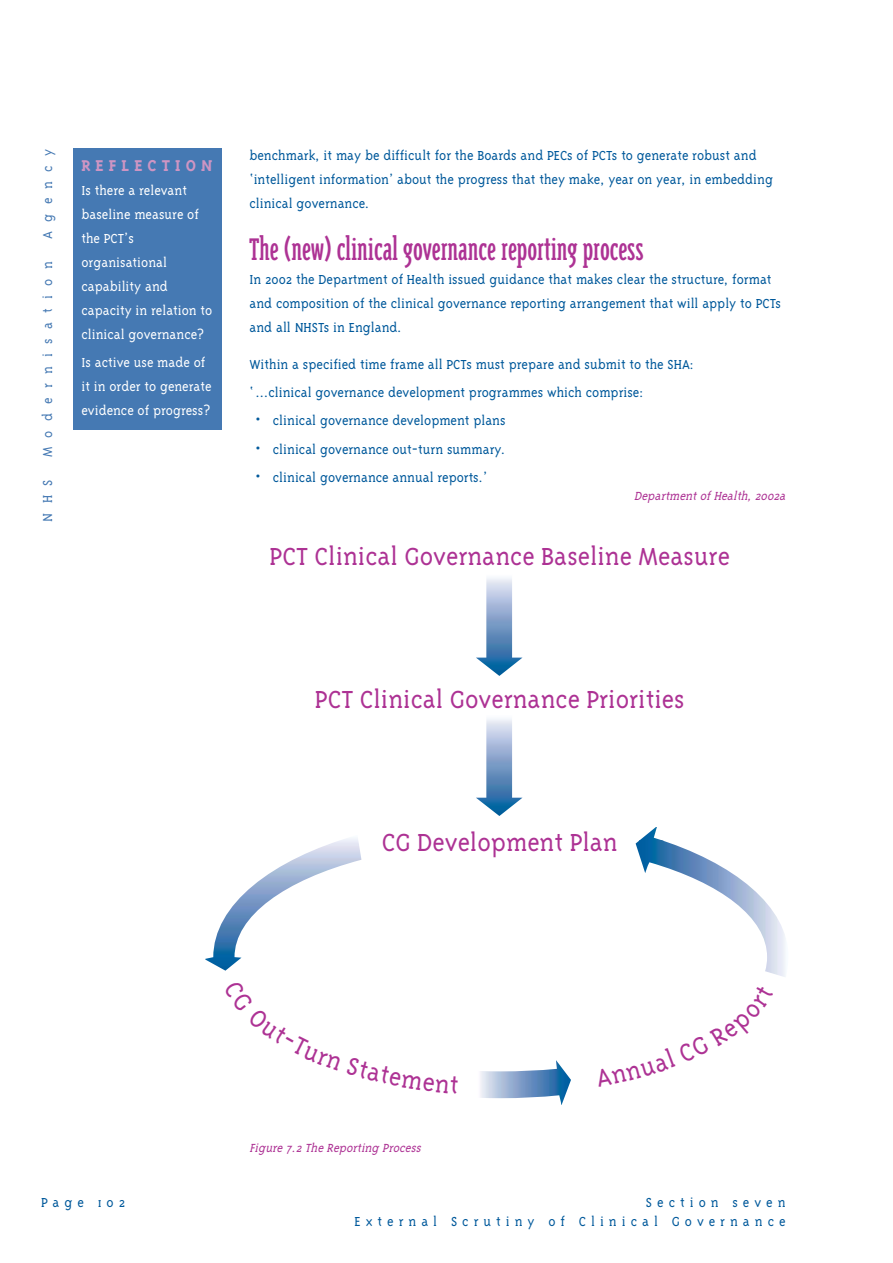
<style>
.page{position:relative;width:893px;height:1263px;background:#fff}
.page>*{position:absolute;margin:0;border:0;box-sizing:border-box;transform-origin:0 0}
.t1{font:36px "Triplex Cond Serif";color:#ad3294}
.t2{font:300 28.35px "Triplex Serif";color:#ad3294}
.t3{font:700 18px "Triplex Serif";letter-spacing:.285em;color:#ce95c3}
.t4{font:300 15px/24px "Triplex Serif";color:#00599b}
.t5{font:300 15px/24px "Triplex Serif";color:#fff}
.t6{font:300 15px/19.2px "Triplex Serif";letter-spacing:.335em;color:#00599b;text-align:right}
.t7{font:300 15px "Triplex Serif";letter-spacing:.62em;color:#4579b3}
.t8{font:italic 300 13.5px "Triplex Serif";color:#ad3294}
</style>
<div class="page">
<img style="left:476px;top:578px;width:46px;height:98px">
<img style="left:476px;top:719px;width:46px;height:97px">
<img style="left:205px;top:838px;width:156px;height:121px">
<img style="left:635px;top:827px;width:151px;height:150px">
<img style="left:480px;top:1060px;width:91px;height:45px">
<div style="left:73px;top:149px;width:149px;height:281px;background:#4579b3"></div>
<p class="t7" style="left:42px;top:239px;width:92px;rotate:-90deg">Agency</p>
<p class="t7" style="left:42px;top:457px;width:198px;rotate:-90deg">Modernisation</p>
<p class="t7" style="left:42px;top:522px;width:43px;rotate:-90deg">NHS</p>
<p class="t3" style="left:81px;top:158px;width:133px">REFLECTION</p>
<p class="t5" style="left:81px;top:179px;width:132px">Is there a relevant baseline measure of the PCT’s organisational capability and capacity in relation to clinical governance?</p>
<p class="t5" style="left:81px;top:351px;width:132px">Is active use made of it in order to generate evidence of progress?</p>
<p class="t4" style="left:249px;top:144px;width:525px">benchmark, it may be difficult for the Boards and PECs of PCTs to generate robust and ‘intelligent information’ about the progress that they make, year on year, in embedding clinical governance.</p>
<h1 class="t1" style="left:249px;top:234px;width:396px">The (new) clinical governance reporting process</h1>
<p class="t4" style="left:249px;top:268px;width:533px">In 2002 the Department of Health issued guidance that makes clear the structure, format and composition of the clinical governance reporting arrangement that will apply to PCTs and all NHSTs in England.</p>
<p class="t4" style="left:249px;top:351px;width:446px;line-height:28.2px">Within a specified time frame all PCTs must prepare and submit to the SHA: ‘ …clinical governance development programmes which comprise:</p>
<p class="t4" style="left:256px;top:410px;width:251px">• clinical governance development plans</p>
<p class="t4" style="left:256px;top:438px;width:251px">• clinical governance out-turn summary.</p>
<p class="t4" style="left:256px;top:466px;width:233px">• clinical governance annual reports.’</p>
<p class="t8" style="left:634px;top:490px;width:156px">DepartmentofHealth,2002a</p>
<h2 class="t2" style="left:269px;top:545px;width:462px">PCT Clinical Governance Baseline Measure</h2>
<h2 class="t2" style="left:315px;top:688px;width:371px">PCT Clinical Governance Priorities</h2>
<h2 class="t2" style="left:382px;top:831px;width:237px">CG Development Plan</h2>
<p class="t8" style="left:249px;top:1143px;width:175px">Figure 7.2 The Reporting Process</p>
<p class="t4" style="left:41px;top:1191px;width:86px">Page 102</p>
<p class="t6" style="left:354px;top:1193px;width:432px">Section seven<br>External Scrutiny of Clinical Governance</p>
</div>
